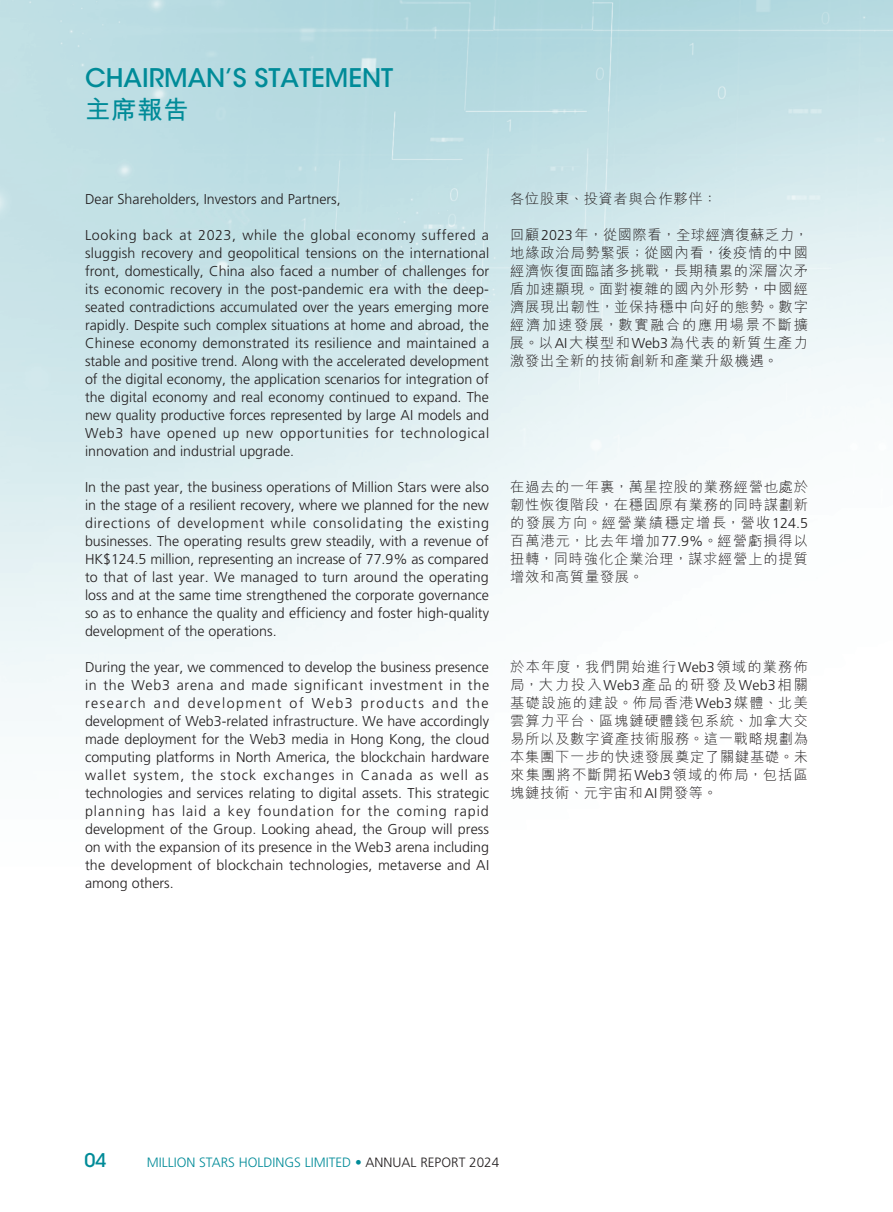
<style>
.page{position:relative;width:893px;height:1212px;background:#fff}
.page>*{position:absolute;margin:0;border:0;box-sizing:border-box;transform-origin:0 0}
.t1{font:500 25.5px "ITC Avant Garde Std";color:#008b98}
.t2{font:700 25.5px "M Hei HK";color:#008b98}
.t3{font:500 18.75px "ITC Avant Garde Std";color:#008b98}
._00_txt{font:300 14.25px/18px "Frutiger LT Std";color:#231f20;text-align:justify}
._00_txt-2{font:300 14.25px/18px "M Hei HK";letter-spacing:.06em;color:#231f20;text-align:justify}
.t4{font:300 13.5px "Frutiger LT Std";color:#008b98}
.s1{font-family:"Frutiger LT Std"}
.s2{color:#231f20}
</style>
<div class="page">
<p class="t1" style="left:85px;top:62px;width:310px">CHAIRMAN’S STATEMENT</p>
<p class="t2" style="left:85px;top:91px;width:105px">主席報告</p>
<p class="_00_txt" style="left:85px;top:190px;width:257px">Dear Shareholders, Investors and Partners,</p>
<p class="_00_txt" style="left:85px;top:226px;width:406px">Looking back at 2023, while the global economy suffered a sluggish recovery and geopolitical tensions on the international front, domestically, China also faced a number of challenges for its economic recovery in the post-pandemic era with the deep&shy;seated contradictions accumulated over the years emerging more rapidly. Despite such complex situations at home and abroad, the Chinese economy demonstrated its resilience and maintained a stable and positive trend. Along with the accelerated development of the digital economy, the application scenarios for integration of the digital economy and real economy continued to expand. The new quality productive forces represented by large AI models and Web3 have opened up new opportunities for technological innovation and industrial upgrade.</p>
<p class="_00_txt" style="left:85px;top:478px;width:406px">In the past year, the business operations of Million Stars were also in the stage of a resilient recovery, where we planned for the new directions of development while consolidating the existing businesses. The operating results grew steadily, with a revenue of HK$124.5 million, representing an increase of 77.9% as compared to that of last year. We managed to turn around the operating loss and at the same time strengthened the corporate governance so as to enhance the quality and efficiency and foster high-quality development of the operations.</p>
<p class="_00_txt" style="left:85px;top:658px;width:406px">During the year, we commenced to develop the business presence in the Web3 arena and made significant investment in the research and development of Web3 products and the development of Web3-related infrastructure. We have accordingly made deployment for the Web3 media in Hong Kong, the cloud computing platforms in North America, the blockchain hardware wallet system, the stock exchanges in Canada as well as technologies and services relating to digital assets. This strategic planning has laid a key foundation for the coming rapid development of the Group. Looking ahead, the Group will press on with the expansion of its presence in the Web3 arena including the development of blockchain technologies, metaverse and AI among others.</p>
<p class="_00_txt-2" style="left:510px;top:190px;width:208px">各位股東、投資者與合作夥伴：</p>
<p class="_00_txt-2" style="left:510px;top:226px;width:300px">回顧<span class="s1">2023</span>年，從國際看，全球經濟復蘇乏力，地緣政治局勢緊張；從國內看，後疫情的中國經濟恢復面臨諸多挑戰，長期積累的深層次矛盾加速顯現。面對複雜的國內外形勢，中國經濟展現出韌性，並保持穩中向好的態勢。數字經濟加速發展，數實融合的應用場景不斷擴展。以<span class="s1">AI</span>大模型和<span class="s1">Web3</span>為代表的新質生產力激發出全新的技術創新和產業升級機遇。</p>
<p class="_00_txt-2" style="left:510px;top:478px;width:299px">在過去的一年裏，萬星控股的業務經營也處於韌性恢復階段，在穩固原有業務的同時謀劃新的發展方向。經營業績穩定增長，營收<span class="s1">124.5</span>百萬港元，比去年增加<span class="s1">77.9%</span>。經營虧損得以扭轉，同時強化企業治理，謀求經營上的提質增效和高質量發展。</p>
<p class="_00_txt-2" style="left:510px;top:658px;width:299px">於本年度，我們開始進行<span class="s1">Web3</span>領域的業務佈局，大力投入<span class="s1">Web3</span>產品的研發及<span class="s1">Web3</span>相關基礎設施的建設。佈局香港<span class="s1">Web3</span>媒體、北美雲算力平台、區塊鏈硬體錢包系統、加拿大交易所以及數字資產技術服務。這一戰略規劃為本集團下一步的快速發展奠定了關鍵基礎。未來集團將不斷開拓<span class="s1">Web3</span>領域的佈局，包括區塊鏈技術、元宇宙和<span class="s1">AI</span>開發等。</p>
<p class="t3" style="left:84px;top:1148px;width:24px">04</p>
<p class="t4" style="left:147px;top:1154px;width:354px">MILLION STARS HOLDINGS LIMITED • <span class="s2">ANNUAL REPORT 2024</span></p>
</div>
